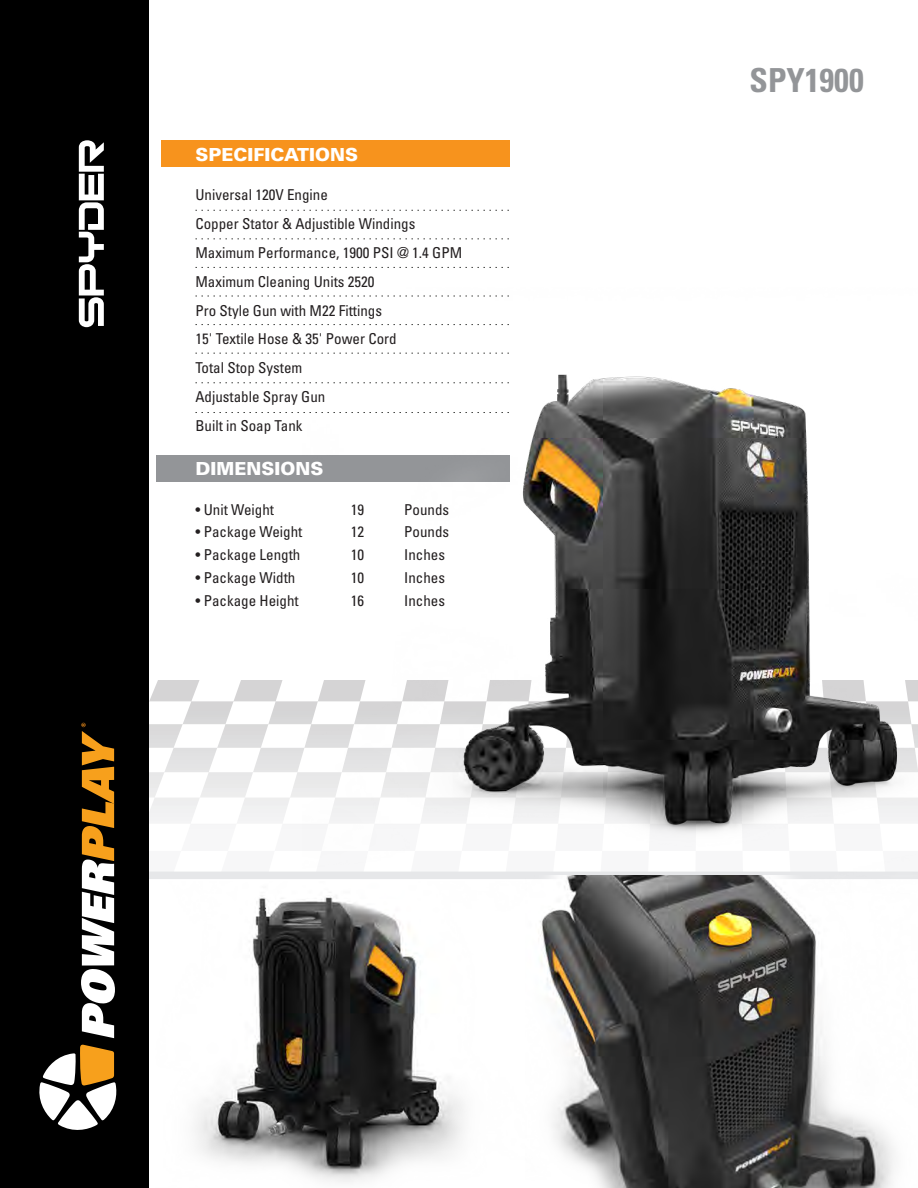
<style>
.page{position:relative;width:918px;height:1188px;background:#fff}
.page>*{position:absolute;margin:0;border:0;box-sizing:border-box;transform-origin:0 0}
.t1{font:700 condensed 33.15px "Univers LT Std";color:#939598}
.t2{font:900 18px "Univers LT Std";color:#fff}
.t3{font:condensed 15px/28.8px "Univers LT Std";color:#231f20}
</style>
<div class="page">
<img style="left:195px;top:1038px;width:269px;height:144px">
<div style="left:0;top:0;width:149px;height:1188px;background:#000"></div>
<svg style="left:195px;top:412px;width:104px;height:1px"></svg>
<div style="left:156px;top:455px;width:353px;height:27px;background:#939598"></div>
<img style="left:553px;top:1038px;width:341px;height:150px">
<svg style="left:79px;top:140px;width:25px;height:187px"></svg>
<img style="left:303px;top:295px;width:507px;height:363px">
<svg style="left:195px;top:210px;width:314px;height:1px"></svg>
<svg style="left:195px;top:238px;width:314px;height:1px"></svg>
<svg style="left:195px;top:267px;width:314px;height:1px"></svg>
<svg style="left:195px;top:296px;width:314px;height:1px"></svg>
<svg style="left:195px;top:324px;width:314px;height:1px"></svg>
<svg style="left:195px;top:353px;width:314px;height:1px"></svg>
<svg style="left:195px;top:382px;width:314px;height:1px"></svg>
<div style="left:161px;top:140px;width:348px;height:27px;background:#f7931d"></div>
<svg style="left:39px;top:1044px;width:78px;height:86px"></svg>
<svg style="left:81px;top:658px;width:837px;height:380px"></svg>
<p class="t2" style="left:195px;top:143px;width:164px">SPECIFICATIONS</p>
<p class="t3" style="left:195px;top:180px;width:268px">Universal 120V Engine<br>Copper Stator &amp; Adjustible Windings<br>Maximum Performance, 1900 PSI @ 1.4 GPM<br>Maximum Cleaning Units 2520<br>Pro Style Gun with M22 Fittings<br>15' Textile Hose &amp; 35' Power Cord<br>Total Stop System<br>Adjustable Spray Gun<br>Built in Soap Tank</p>
<p class="t2" style="left:195px;top:457px;width:129px">DIMENSIONS</p>
<p class="t3" style="left:195px;top:495px;width:80px">• Unit Weight</p>
<p class="t3" style="left:351px;top:495px;width:15px">19</p>
<p class="t3" style="left:404px;top:495px;width:46px">Pounds</p>
<p class="t3" style="left:195px;top:517px;width:109px">• Package Weight</p>
<p class="t3" style="left:351px;top:517px;width:15px">12</p>
<p class="t3" style="left:404px;top:517px;width:46px">Pounds</p>
<p class="t3" style="left:195px;top:540px;width:106px">• Package Length</p>
<p class="t3" style="left:351px;top:540px;width:15px">10</p>
<p class="t3" style="left:404px;top:540px;width:42px">Inches</p>
<p class="t3" style="left:195px;top:563px;width:101px">• Package Width</p>
<p class="t3" style="left:351px;top:563px;width:15px">10</p>
<p class="t3" style="left:404px;top:563px;width:42px">Inches</p>
<p class="t3" style="left:195px;top:586px;width:105px">• Package Height</p>
<p class="t3" style="left:351px;top:586px;width:15px">16</p>
<p class="t3" style="left:404px;top:586px;width:42px">Inches</p>
<h1 class="t1" style="left:750px;top:60px;width:116px">SPY1900</h1>
</div>
